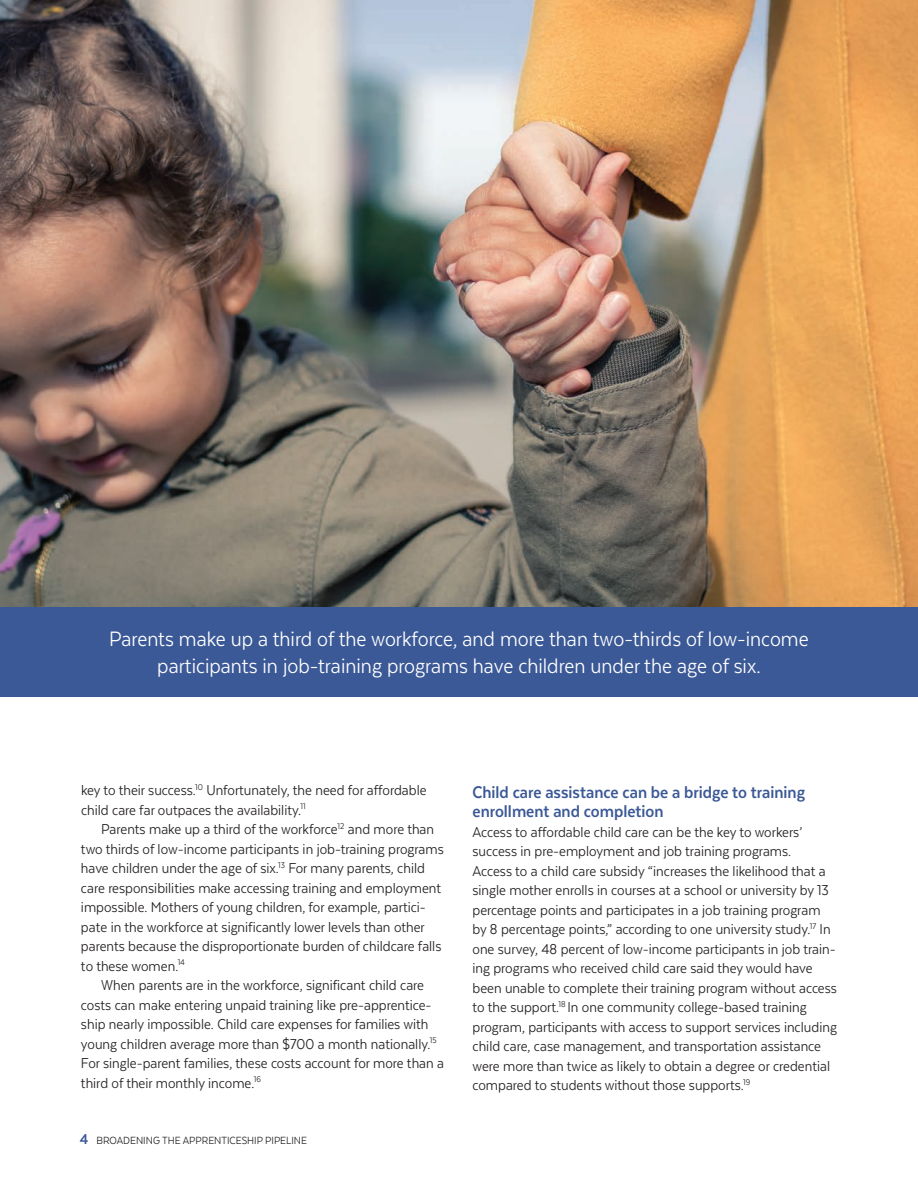
<style>
.page{position:relative;width:918px;height:1188px;background:#fff}
.page>*{position:absolute;margin:0;border:0;box-sizing:border-box;transform-origin:0 0}
.pullquote{font:24px/27px "Texta Narrow";color:#fff;text-align:center}
.heading3{font:700 19.5px/19.5px "Texta Narrow";color:#3b5997}
.body_text_FL{font:16.5px/19.5px "Texta Narrow";color:#231f20}
.body_text_indent{font:16.5px/19.5px "Texta Narrow";color:#231f20}
.t1{font:12px "Texta Narrow";color:#231f20}
.s1{font-weight:700;font-size:16.5px;color:#3b5997}
</style>
<div class="page">
<div style="left:0;top:606px;width:918px;height:91px;background:#3b5997"></div>
<img style="left:0;top:0;width:918px;height:606px">
<p class="pullquote" style="left:109px;top:625px;width:701px">Parents make up a third of the workforce, and more than two-thirds of low-income participants in job-training programs have children under the age of six.</p>
<p class="body_text_FL" style="left:81px;top:781px;width:347px">key to their success.<sup>10</sup> Unfortunately, the need for affordable child care far outpaces the availability.<sup>11</sup></p>
<p class="body_text_indent" style="left:81px;top:820px;width:364px;text-indent:20px">Parents make up a third of the workforce<sup>12</sup> and more than two thirds of low-income participants in job-training programs have children under the age of six.<sup>13</sup> For many parents, child care responsibilities make accessing training and employment impossible. Mothers of young children, for example, partici&shy;pate in the workforce at significantly lower levels than other parents because the disproportionate burden of childcare falls to these women.<sup>14</sup></p>
<p class="body_text_indent" style="left:81px;top:976px;width:365px;text-indent:20px">When parents are in the workforce, significant child care costs can make entering unpaid training like pre-apprentice&shy;ship nearly impossible. Child care expenses for families with young children average more than $700 a month nationally.<sup>15<br></sup>For single-parent families, these costs account for more than a third of their monthly income.<sup>16</sup></p>
<p class="t1" style="left:80px;top:1134px;width:229px"><span class="s1">4</span> BROADENING THE APPRENTICESHIP PIPELINE</p>
<p class="heading3" style="left:472px;top:782px;width:334px">Child care assistance can be a bridge to training enrollment and completion</p>
<p class="body_text_FL" style="left:472px;top:822px;width:366px">Access to affordable child care can be the key to workers’ success in pre-employment and job training programs.<br>Access to a child care subsidy “increases the likelihood that a single mother enrolls in courses at a school or university by 13 percentage points and participates in a job training program by 8 percentage points,” according to one university study.<sup>17</sup> In one survey, 48 percent of low-income participants in job train&shy;ing programs who received child care said they would have been unable to complete their training program without access to the support.<sup>18</sup> In one community college-based training program, participants with access to support services including child care, case management, and transportation assistance were more than twice as likely to obtain a degree or credential compared to students without those supports.<sup>19</sup></p>
</div>
